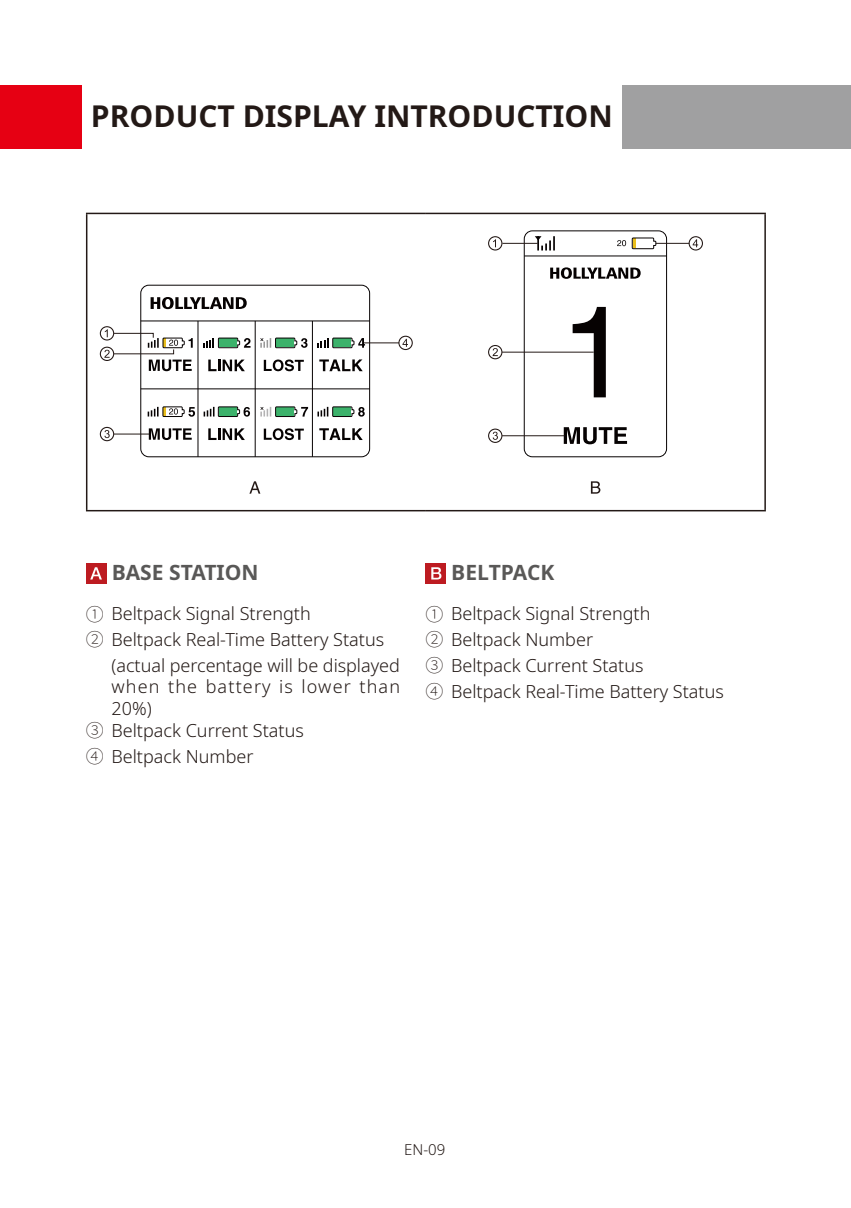
<style>
.page{position:relative;width:851px;height:1208px;background:#fff}
.page>*{position:absolute;margin:0;border:0;box-sizing:border-box;transform-origin:0 0}
.body_B{font:700 30px "Noto Sans";color:#231916}
.body_B-2{font:700 21px "Noto Sans";color:#595857}
.body{font:300 18px/21.6px "Noto Sans";color:#231916;text-align:justify}
.t1{font:300 15px "Noto Sans";color:#231916}
.s1{font-family:"Source Han Sans SC";font-weight:200}
</style>
<div class="page">
<div style="left:82px;top:85px;width:768px;height:63px;background:#a0a0a1"></div>
<div style="left:0;top:85px;width:82px;height:63px;background:#e60013"></div>
<div style="left:82px;top:85px;width:539px;height:63px;background:#fff"></div>
<hr style="left:86px;top:213px;width:340px;height:1px;background:#231916">
<hr style="left:86px;top:214px;width:1px;height:296px;background:#231916">
<hr style="left:426px;top:213px;width:339px;height:1px;background:#231916">
<hr style="left:764px;top:214px;width:1px;height:296px;background:#231916">
<hr style="left:86px;top:510px;width:340px;height:1px;background:#231916">
<hr style="left:426px;top:510px;width:339px;height:1px;background:#231916">
<svg style="left:150px;top:297px;width:97px;height:12px"></svg>
<svg style="left:249px;top:481px;width:11px;height:12px"></svg>
<div style="left:140px;top:285px;width:230px;height:172px;border:1px solid #060202;border-radius:8px"></div>
<hr style="left:141px;top:388px;width:228px;height:1px;background:#060202">
<hr style="left:197px;top:321px;width:1px;height:136px;background:#060202">
<hr style="left:255px;top:321px;width:1px;height:136px;background:#060202">
<hr style="left:312px;top:321px;width:1px;height:136px;background:#060202">
<svg style="left:319px;top:359px;width:43px;height:12px"></svg>
<svg style="left:208px;top:359px;width:37px;height:12px"></svg>
<svg style="left:264px;top:359px;width:40px;height:12px"></svg>
<svg style="left:149px;top:428px;width:43px;height:12px"></svg>
<svg style="left:319px;top:428px;width:43px;height:12px"></svg>
<svg style="left:208px;top:428px;width:37px;height:12px"></svg>
<svg style="left:264px;top:428px;width:40px;height:12px"></svg>
<svg style="left:203px;top:337px;width:47px;height:11px"></svg>
<svg style="left:260px;top:337px;width:47px;height:11px"></svg>
<svg style="left:317px;top:337px;width:48px;height:11px"></svg>
<svg style="left:148px;top:406px;width:47px;height:11px"></svg>
<svg style="left:203px;top:406px;width:47px;height:11px"></svg>
<svg style="left:260px;top:406px;width:48px;height:11px"></svg>
<svg style="left:317px;top:406px;width:47px;height:11px"></svg>
<hr style="left:141px;top:320px;width:228px;height:1px;background:#060202">
<hr style="left:114px;top:433px;width:35px;height:1px;background:#241916">
<hr style="left:363px;top:342px;width:36px;height:1px;background:#241916">
<svg style="left:100px;top:427px;width:14px;height:14px"></svg>
<svg style="left:398px;top:336px;width:15px;height:14px"></svg>
<svg style="left:100px;top:326px;width:93px;height:45px"></svg>
<svg style="left:550px;top:267px;width:90px;height:12px"></svg>
<svg style="left:590px;top:481px;width:10px;height:12px"></svg>
<div style="left:523px;top:230px;width:144px;height:227px;border:1px solid #060202;border-radius:8px"></div>
<svg style="left:563px;top:427px;width:64px;height:17px"></svg>
<svg style="left:617px;top:237px;width:39px;height:12px"></svg>
<hr style="left:524px;top:255px;width:142px;height:1px;background:#060202">
<svg style="left:572px;top:307px;width:33px;height:90px"></svg>
<svg style="left:534px;top:236px;width:21px;height:14px"></svg>
<hr style="left:502px;top:243px;width:35px;height:1px;background:#241916">
<svg style="left:488px;top:236px;width:14px;height:14px"></svg>
<svg style="left:488px;top:345px;width:14px;height:14px"></svg>
<svg style="left:488px;top:428px;width:14px;height:15px"></svg>
<svg style="left:688px;top:236px;width:14px;height:14px"></svg>
<hr style="left:502px;top:352px;width:91px;height:1px;background:#241916">
<hr style="left:502px;top:435px;width:62px;height:1px;background:#241916">
<hr style="left:655px;top:243px;width:34px;height:1px;background:#241916">
<div style="left:86px;top:563px;width:20px;height:20px;background:#bd1b21"></div>
<svg style="left:90px;top:567px;width:12px;height:12px"></svg>
<div style="left:425px;top:563px;width:21px;height:20px;background:#bd1b21"></div>
<svg style="left:431px;top:567px;width:10px;height:12px"></svg>
<p class="body_B" style="left:91px;top:95px;width:523px">PRODUCT DISPLAY INTRODUCTION</p>
<p class="body_B-2" style="left:112px;top:558px;width:148px">BASE STATION</p>
<p class="body" style="left:86px;top:603px;width:226px"><span class="s1">①</span> Beltpack Signal Strength</p>
<p class="body" style="left:86px;top:629px;width:300px"><span class="s1">②</span> Beltpack Real-Time Battery Status</p>
<p class="body" style="left:111px;top:655px;width:290px">(actual percentage will be displayed when the battery is lower than 20%)</p>
<p class="body" style="left:86px;top:720px;width:219px"><span class="s1">③</span> Beltpack Current Status</p>
<p class="body" style="left:86px;top:745px;width:169px"><span class="s1">④</span> Beltpack Number</p>
<p class="body_B-2" style="left:451px;top:558px;width:105px">BELTPACK</p>
<p class="body" style="left:425px;top:603px;width:226px"><span class="s1">①</span> Beltpack Signal Strength</p>
<p class="body" style="left:425px;top:629px;width:169px"><span class="s1">②</span> Beltpack Number</p>
<p class="body" style="left:425px;top:655px;width:219px"><span class="s1">③</span> Beltpack Current Status</p>
<p class="body" style="left:425px;top:681px;width:300px"><span class="s1">④</span> Beltpack Real-Time Battery Status</p>
<p class="t1" style="left:404px;top:1138px;width:43px">EN-09</p>
</div>
